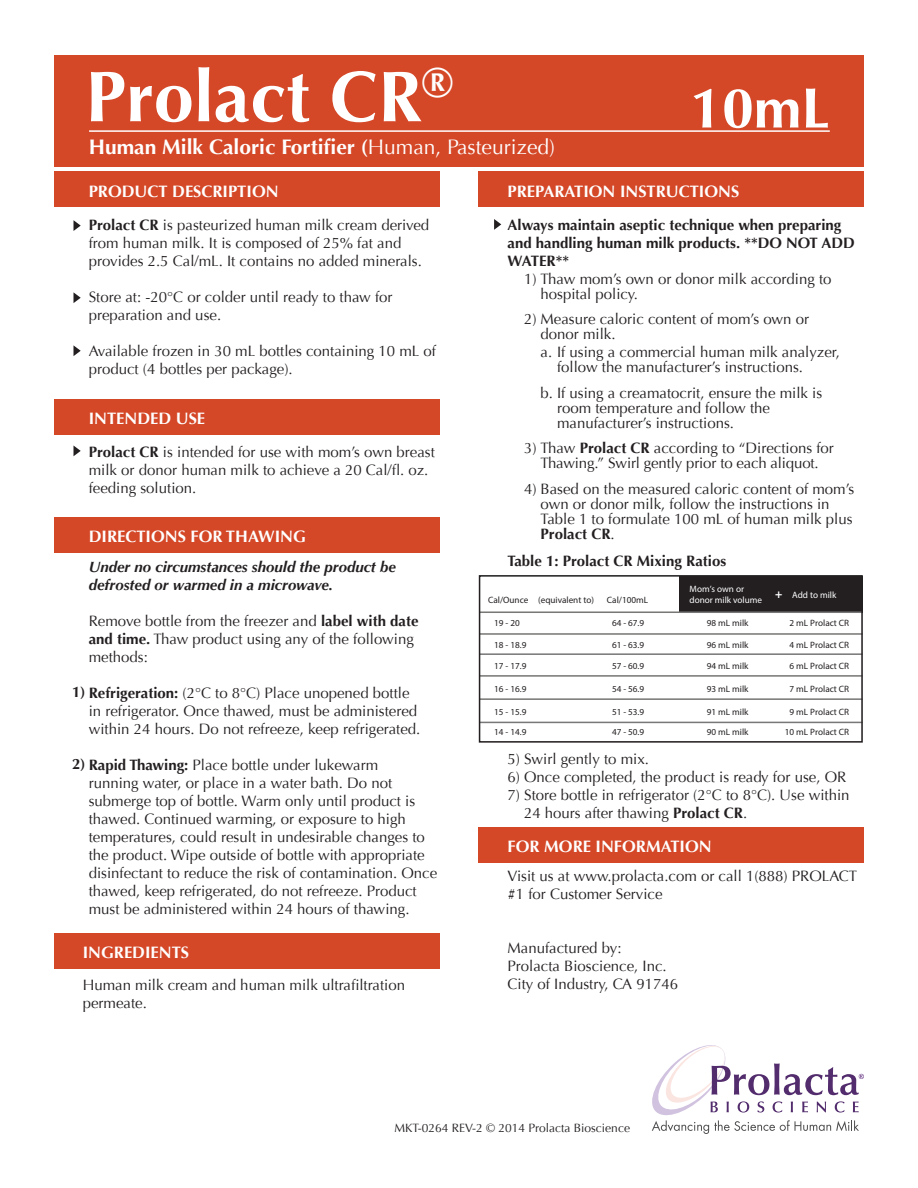
<style>
.page{position:relative;width:918px;height:1188px;background:#fff}
.page>*{position:absolute;margin:0;border:0;box-sizing:border-box;transform-origin:0 0}
.t1{font:700 72px "Optima";color:#fff}
.t2{font:700 57px "Optima";color:#fff}
.t3{font:700 21px "Optima";color:#fff}
.t4{font:700 16.5px "Optima";color:#fff}
.t5{font:15px/18px "Optima";color:#231f20}
.t6{font:700 15px/18px "Optima";color:#231f20}
.t7{font:italic 700 15px/18px "Optima";color:#231f20}
.t8{font:12px "Optima";color:#231f20}
.t9{font:9.15px/20px "Myriad Pro";color:#231f20}
.t10{font:9.15px/10.9px "Myriad Pro";color:#fff}
.s1{font-weight:400}
.s2{font-weight:700}
</style>
<div class="page">
<div style="left:54px;top:56px;width:810px;height:111px;background:#d44727"></div>
<div style="left:54px;top:172px;width:385px;height:35px;background:#d44727"></div>
<div style="left:54px;top:517px;width:385px;height:35px;background:#d44727"></div>
<div style="left:54px;top:399px;width:385px;height:35px;background:#d44727"></div>
<div style="left:479px;top:172px;width:385px;height:35px;background:#d44727"></div>
<div style="left:54px;top:933px;width:385px;height:35px;background:#d44727"></div>
<div style="left:479px;top:827px;width:385px;height:35px;background:#d44727"></div>
<hr style="left:89px;top:130px;width:741px;height:2px;background:#fff">
<svg style="left:652px;top:1045px;width:212px;height:89px"></svg>
<svg style="left:74px;top:346px;width:7px;height:10px"></svg>
<svg style="left:74px;top:446px;width:7px;height:10px"></svg>
<svg style="left:74px;top:292px;width:7px;height:11px"></svg>
<svg style="left:74px;top:220px;width:7px;height:11px"></svg>
<svg style="left:494px;top:219px;width:7px;height:11px"></svg>
<div style="left:679px;top:576px;width:183px;height:36px;background:#231f20"></div>
<hr style="left:480px;top:611px;width:382px;height:2px;background:#787877">
<hr style="left:480px;top:633px;width:382px;height:2px;background:#787877">
<hr style="left:480px;top:653px;width:382px;height:2px;background:#787877">
<hr style="left:480px;top:675px;width:382px;height:2px;background:#787877">
<hr style="left:480px;top:698px;width:382px;height:2px;background:#787877">
<hr style="left:480px;top:722px;width:382px;height:1px;background:#787877">
<div style="left:479px;top:575px;width:384px;height:168px;border:2px solid #231f20"></div>
<h1 class="t1" style="left:86px;top:55px;width:369px">Prolact CR<sup>®</sup></h1>
<h3 class="t3" style="left:89px;top:134px;width:468px">Human Milk Caloric Fortifier (<span class="s1">Human, Pasteurized)</span></h3>
<p class="t4" style="left:89px;top:182px;width:191px">PRODUCT DESCRIPTION</p>
<p class="t4" style="left:508px;top:182px;width:233px">PREPARATION INSTRUCTIONS</p>
<h2 class="t2" style="left:690px;top:75px;width:141px">10mL</h2>
<p class="t5" style="left:89px;top:216px;width:342px"><span class="s2">Prolact CR</span> is pasteurized human milk cream derived from human milk. It is composed of 25% fat and provides 2.5 Cal/mL. It contains no added minerals.</p>
<p class="t5" style="left:89px;top:288px;width:305px">Store at: -20°C or colder until ready to thaw for preparation and use.</p>
<p class="t5" style="left:89px;top:342px;width:349px">Available frozen in 30 mL bottles containing 10 mL of product (4 bottles per package).</p>
<p class="t4" style="left:89px;top:409px;width:118px">INTENDED USE</p>
<p class="t5" style="left:89px;top:443px;width:348px"><span class="s2">Prolact CR</span> is intended for use with mom’s own breast milk or donor human milk to achieve a 20 Cal/fl. oz. feeding solution.</p>
<p class="t4" style="left:89px;top:527px;width:219px">DIRECTIONS FOR THAWING</p>
<p class="t7" style="left:89px;top:558px;width:309px">Under no circumstances should the product be defrosted or warmed in a microwave.</p>
<p class="t5" style="left:89px;top:612px;width:331px">Remove bottle from the freezer and <span class="s2">label with date and time.</span> Thaw product using any of the following methods:</p>
<p class="t5" style="left:89px;top:684px;width:333px;text-indent:-17px"><span class="s2">1) Refrigeration:</span> (2°C to 8°C) Place unopened bottle in refrigerator. Once thawed, must be administered within 24 hours. Do not refreeze, keep refrigerated.</p>
<p class="t5" style="left:89px;top:756px;width:350px;text-indent:-17px"><span class="s2">2) Rapid Thawing:</span> Place bottle under lukewarm<br>running water, or place in a water bath. Do not submerge top of bottle. Warm only until product is thawed. Continued warming, or exposure to high temperatures, could result in undesirable changes to the product. Wipe outside of bottle with appropriate disinfectant to reduce the risk of contamination. Once thawed, keep refrigerated, do not refreeze. Product must be administered within 24 hours of thawing.</p>
<p class="t4" style="left:83px;top:943px;width:108px">INGREDIENTS</p>
<p class="t5" style="left:83px;top:976px;width:324px">Human milk cream and human milk ultrafiltration permeate.</p>
<p class="t6" style="left:508px;top:216px;width:349px">Always maintain aseptic technique when preparing and handling human milk products. **DO NOT ADD<br>WATER**</p>
<p class="t5" style="left:541px;top:271px;width:292px;line-height:15px;text-indent:-16px">1) Thaw mom’s own or donor milk according to hospital policy.</p>
<p class="t5" style="left:541px;top:312px;width:270px;line-height:15px;text-indent:-16px">2) Measure caloric content of mom’s own or donor milk.</p>
<p class="t5" style="left:557px;top:345px;width:284px;line-height:15px;text-indent:-16px">a. If using a commercial human milk analyzer, follow the manufacturer’s instructions.</p>
<p class="t5" style="left:557px;top:385px;width:267px;line-height:15px;text-indent:-17px">b. If using a creamatocrit, ensure the milk is room temperature and follow the manufacturer’s instructions.</p>
<p class="t5" style="left:524px;top:441px;width:311px;line-height:15px;text-align:center">3) Thaw <span class="s2">Prolact CR</span> according to “Directions for<br>Thawing.” Swirl gently prior to each aliquot.</p>
<p class="t5" style="left:541px;top:481px;width:315px;line-height:15px;text-indent:-16px">4) Based on the measured caloric content of mom’s own or donor milk, follow the instructions in Table 1 to formulate 100 mL of human milk plus <span class="s2">Prolact CR</span>.</p>
<p class="t6" style="left:508px;top:552px;width:220px">Table 1: Prolact CR Mixing Ratios</p>
<p class="t9" style="left:488px;top:590px;width:107px">Cal/Ounce (equivalent to)</p>
<p class="t9" style="left:607px;top:590px;width:43px">Cal/100mL</p>
<p class="t9" style="left:494px;top:613px;width:27px">19 - 20</p>
<p class="t9" style="left:494px;top:635px;width:34px">18 - 18.9</p>
<p class="t9" style="left:494px;top:656px;width:34px">17 - 17.9</p>
<p class="t9" style="left:494px;top:679px;width:34px">16 - 16.9</p>
<p class="t9" style="left:494px;top:702px;width:34px">15 - 15.9<br>14 - 14.9</p>
<p class="t9" style="left:612px;top:613px;width:34px">64 - 67.9</p>
<p class="t9" style="left:612px;top:635px;width:34px">61 - 63.9</p>
<p class="t9" style="left:612px;top:656px;width:34px">57 - 60.9</p>
<p class="t9" style="left:612px;top:679px;width:34px">54 - 56.9</p>
<p class="t9" style="left:612px;top:702px;width:34px">51 - 53.9<br>47 - 50.9</p>
<p class="t10" style="left:690px;top:583px;width:148px">Mom’s own or<br>donor milk volume <sup>+</sup> Add to milk</p>
<p class="t9" style="left:707px;top:613px;width:43px">98 mL milk</p>
<p class="t9" style="left:707px;top:635px;width:43px">96 mL milk</p>
<p class="t9" style="left:707px;top:656px;width:43px">94 mL milk</p>
<p class="t9" style="left:707px;top:679px;width:43px">93 mL milk</p>
<p class="t9" style="left:707px;top:702px;width:43px">91 mL milk<br>90 mL milk</p>
<p class="t9" style="left:790px;top:613px;width:61px">2 mL Prolact CR</p>
<p class="t9" style="left:790px;top:635px;width:61px">4 mL Prolact CR</p>
<p class="t9" style="left:790px;top:656px;width:61px">6 mL Prolact CR</p>
<p class="t9" style="left:790px;top:679px;width:61px">7 mL Prolact CR</p>
<p class="t9" style="left:785px;top:702px;width:66px;text-align:center">9 mL Prolact CR<br>10 mL Prolact CR</p>
<p class="t5" style="left:508px;top:751px;width:143px">5) Swirl gently to mix.</p>
<p class="t5" style="left:508px;top:769px;width:340px">6) Once completed, the product is ready for use, OR</p>
<p class="t5" style="left:524px;top:787px;width:327px;text-indent:-16px">7) Store bottle in refrigerator (2°C to 8°C). Use within<br>24 hours after thawing <span class="s2">Prolact CR</span>.</p>
<p class="t4" style="left:508px;top:837px;width:206px">FOR MORE INFORMATION</p>
<p class="t5" style="left:508px;top:867px;width:351px">Visit us at www.prolacta.com or call 1(888) PROLACT #1 for Customer Service</p>
<p class="t5" style="left:508px;top:939px;width:172px">Manufactured by:<br>Prolacta Bioscience, Inc.<br>City of Industry, CA 91746</p>
<p class="t8" style="left:394px;top:1121px;width:237px">MKT-0264 REV-2 © 2014 Prolacta Bioscience</p>
</div>
